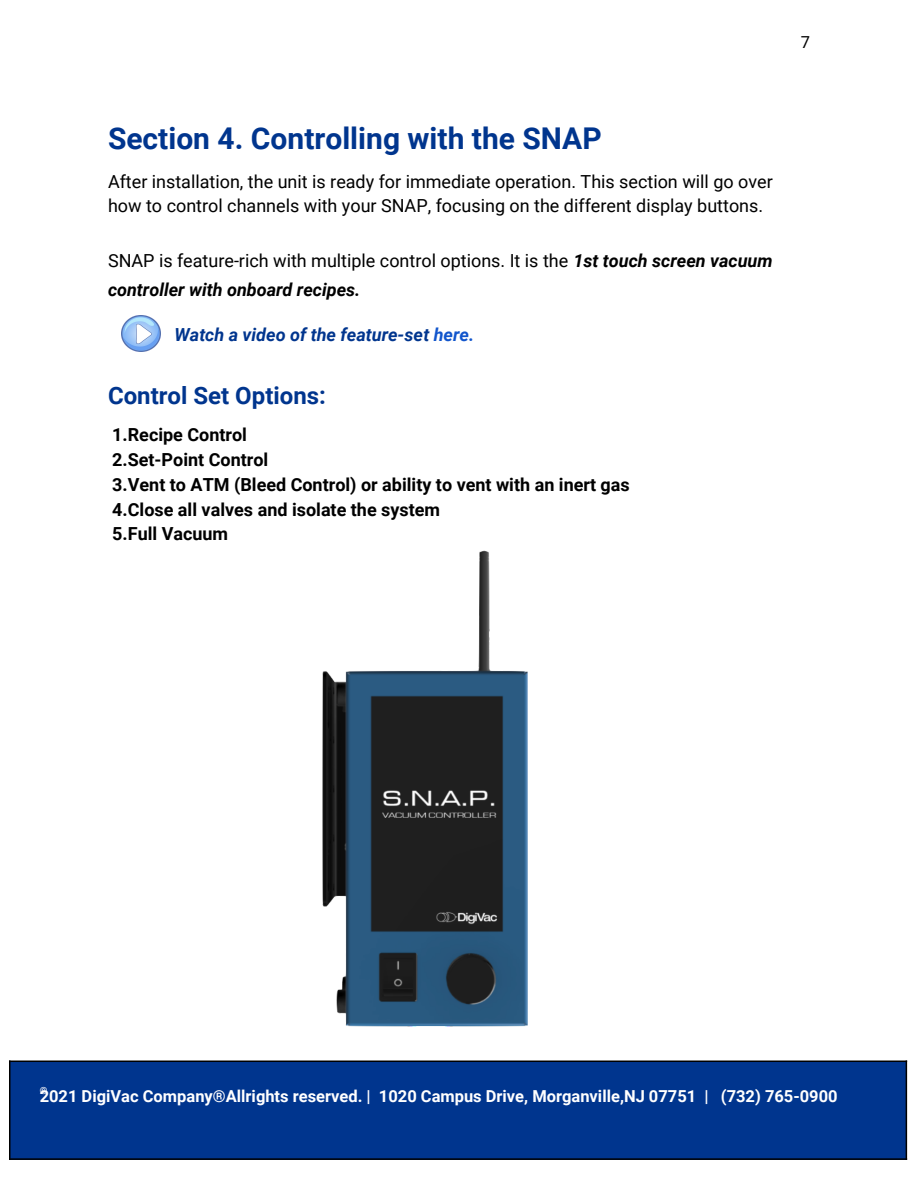
<style>
.page{position:relative;width:918px;height:1188px;background:#fff}
.page>*{position:absolute;margin:0;border:0;box-sizing:border-box;transform-origin:0 0}
.t1{font:700 30px "Roboto";color:#00358e}
.t2{font:700 24px "Roboto";color:#00358e}
.t3{font:18px/24.8px "Roboto";color:#000}
.t4{font:700 18px "Roboto";color:#000}
.t5{font:italic 700 18px "Roboto";color:#00358e}
.t6{font:700 16.5px "Roboto";color:#fff}
.t7{font:16.5px "Roboto";color:#000}
.t8{font:700 9.9px "Roboto";color:#fff}
.s1{font-weight:700;font-style:italic}
.s2{color:#15c}
</style>
<div class="page">
<div style="left:9px;top:1061px;width:897px;height:98px;background:#00358e"></div>
<hr style="left:9px;top:1061px;width:1px;height:99px;background:#000">
<hr style="left:906px;top:1061px;width:1px;height:99px;background:#000">
<hr style="left:9px;top:1061px;width:898px;height:1px;background:#000">
<hr style="left:9px;top:1158px;width:898px;height:2px;background:#000">
<img style="left:322px;top:550px;width:206px;height:477px">
<img style="left:122px;top:316px;width:38px;height:36px">
<p class="t7" style="left:801px;top:33px;width:11px">7</p>
<p class="t1" style="left:108px;top:121px;width:495px">Section 4. Controlling with the SNAP</p>
<p class="t3" style="left:108px;top:169px;width:666px">After installation, the unit is ready for immediate operation. This section will go over how to control channels with your SNAP, focusing on the different display buttons.</p>
<p class="t3" style="left:108px;top:247px;width:666px;line-height:28.2px">SNAP is feature-rich with multiple control options. It is the <span class="s1">1st touch screen vacuum controller with onboard recipes.</span></p>
<p class="t5" style="left:175px;top:324px;width:301px">Watch a video of the feature-set <span class="s2">here.</span></p>
<p class="t2" style="left:108px;top:382px;width:219px">Control Set Options:</p>
<p class="t4" style="left:112px;top:425px;width:136px">1.Recipe Control</p>
<p class="t4" style="left:112px;top:449px;width:158px">2.Set-Point Control</p>
<p class="t4" style="left:112px;top:474px;width:519px">3.Vent to ATM (Bleed Control) or ability to vent with an inert gas</p>
<p class="t4" style="left:112px;top:499px;width:329px">4.Close all valves and isolate the system</p>
<p class="t4" style="left:112px;top:524px;width:117px">5.Full Vacuum</p>
<p class="t8" style="left:40px;top:1085px;width:9px">©</p>
<p class="t6" style="left:40px;top:1087px;width:799px">2021 DigiVac Company®Allrights reserved. | 1020 Campus Drive, Morganville,NJ 07751 | (732) 765-0900</p>
</div>
